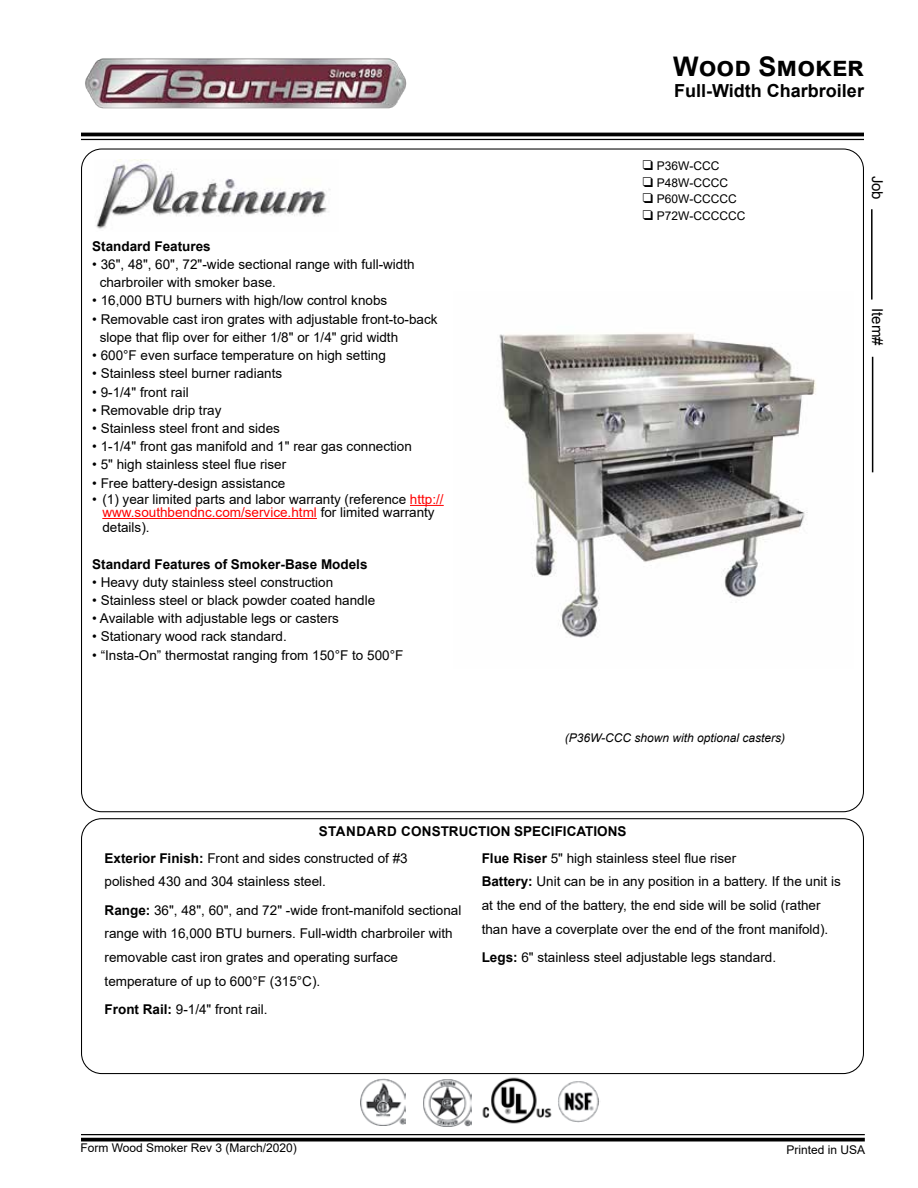
<style>
.page{position:relative;width:918px;height:1188px;background:#fff}
.page>*{position:absolute;margin:0;border:0;box-sizing:border-box;transform-origin:0 0}
.t1{font:700 27px "Arial";color:#000}
.t2{font:700 18px "Arial";color:#000}
.t3{font:15px "Arial";color:#000}
.t4{font:13.5px/23.7px "Arial";color:#000}
.t5{font:700 13.5px "Arial";color:#000}
.t6{font:12px/16.5px "Arial";color:#000}
.t7{font:italic 12px "Arial";color:#000}
.s1{color:#f00}
.s2{font-weight:700}
</style>
<div class="page">
<hr style="left:871px;top:209px;width:2px;height:91px;background:#000">
<hr style="left:872px;top:357px;width:1px;height:115px;background:#000">
<hr style="left:81px;top:1134px;width:784px;height:1px;background:#000">
<svg style="left:81px;top:1138px;width:784px;height:4px;background:#1f1f1f"></svg>
<hr style="left:81px;top:133px;width:783px;height:3px;background:#000">
<hr style="left:81px;top:139px;width:783px;height:1px;background:#000">
<img style="left:424px;top:1079px;width:47px;height:47px">
<img style="left:360px;top:1079px;width:46px;height:47px">
<img style="left:558px;top:1081px;width:41px;height:42px">
<img style="left:85px;top:58px;width:322px;height:51px">
<img style="left:476px;top:1074px;width:79px;height:50px">
<img style="left:96px;top:159px;width:234px;height:70px">
<hr style="left:410px;top:505px;width:34px;height:1px;background:#f00">
<hr style="left:102px;top:518px;width:215px;height:1px;background:#f00">
<img style="left:499px;top:333px;width:317px;height:305px">
<h1 class="t1" style="left:673px;top:47px;width:192px">Wood Smoker</h1>
<h2 class="t2" style="left:674px;top:78px;width:191px">Full-Width Charbroiler</h2>
<p class="t5" style="left:92px;top:237px;width:120px">Standard Features</p>
<p class="t4" style="left:100px;top:255px;width:317px;line-height:18.1px;text-indent:-8px">• 36", 48", 60", 72"-wide sectional range with full-width charbroiler with smoker base.</p>
<p class="t4" style="left:92px;top:289px;width:297px">• 16,000 BTU burners with high/low control knobs</p>
<p class="t4" style="left:100px;top:310px;width:339px;line-height:18.3px;text-indent:-8px">• Removable cast iron grates with adjustable front-to-back slope that flip over for either 1/8" or 1/4" grid width</p>
<p class="t4" style="left:92px;top:343px;width:295px">• 600°F even surface temperature on high setting</p>
<p class="t4" style="left:92px;top:362px;width:192px">• Stainless steel burner radiants</p>
<p class="t4" style="left:92px;top:380px;width:98px">• 9-1/4" front rail</p>
<p class="t4" style="left:92px;top:398px;width:131px">• Removable drip tray</p>
<p class="t4" style="left:92px;top:416px;width:189px">• Stainless steel front and sides</p>
<p class="t4" style="left:92px;top:435px;width:321px">• 1-1/4" front gas manifold and 1" rear gas connection</p>
<p class="t4" style="left:92px;top:453px;width:196px">• 5" high stainless steel flue riser</p>
<p class="t4" style="left:92px;top:471px;width:195px">• Free battery-design assistance</p>
<p class="t4" style="left:92px;top:493px;width:353px;line-height:13px;text-align:center">• (1) year limited parts and labor warranty (reference <span class="s1">http:// www.southbendnc.com/service.html</span> for limited warranty</p>
<p class="t4" style="left:102px;top:515px;width:49px">details).</p>
<p class="t5" style="left:92px;top:554px;width:277px">Standard Features of Smoker-Base Models</p>
<p class="t4" style="left:92px;top:570px;width:243px">• Heavy duty stainless steel construction</p>
<p class="t4" style="left:92px;top:588px;width:285px">• Stainless steel or black powder coated handle</p>
<p class="t4" style="left:92px;top:607px;width:248px">• Available with adjustable legs or casters</p>
<p class="t4" style="left:92px;top:625px;width:196px">• Stationary wood rack standard.</p>
<p class="t4" style="left:92px;top:643px;width:313px">• “Insta-On” thermostat ranging from 150°F to 500°F</p>
<p class="t6" style="left:657px;top:158px;width:90px">P36W-CCC<br>P48W-CCCC<br>P60W-CCCCC<br>P72W-CCCCCC</p>
<p class="t3" style="left:887px;top:176px;width:26px;rotate:90deg">Job</p>
<p class="t3" style="left:887px;top:308px;width:39px;rotate:90deg">Item#</p>
<p class="t7" style="left:565px;top:730px;width:222px">(P36W-CCC shown with optional casters)</p>
<p class="t5" style="left:319px;top:822px;width:309px">STANDARD CONSTRUCTION SPECIFICATIONS</p>
<p class="t4" style="left:105px;top:846px;width:305px"><span class="s2">Exterior Finish:</span> Front and sides constructed of #3 polished 430 and 304 stainless steel.</p>
<p class="t4" style="left:105px;top:898px;width:358px"><span class="s2">Range:</span> 36", 48", 60", and 72" -wide front-manifold sectional range with 16,000 BTU burners. Full-width charbroiler with removable cast iron grates and operating surface temperature of up to 600°F (315°C).</p>
<p class="t4" style="left:105px;top:998px;width:165px"><span class="s2">Front Rail:</span> 9-1/4" front rail.</p>
<p class="t4" style="left:482px;top:846px;width:361px"><span class="s2">Flue Riser</span> 5" high stainless steel flue riser<br><span class="s2">Battery:</span> Unit can be in any position in a battery. If the unit is at the end of the battery, the end side will be solid (rather than have a coverplate over the end of the front manifold).</p>
<p class="t4" style="left:482px;top:945px;width:296px"><span class="s2">Legs:</span> 6" stainless steel adjustable legs standard.</p>
<p class="t6" style="left:80px;top:1139px;width:218px">Form Wood Smoker Rev 3 (March/2020)</p>
<p class="t6" style="left:786px;top:1141px;width:80px">Printed in USA</p>
</div>
